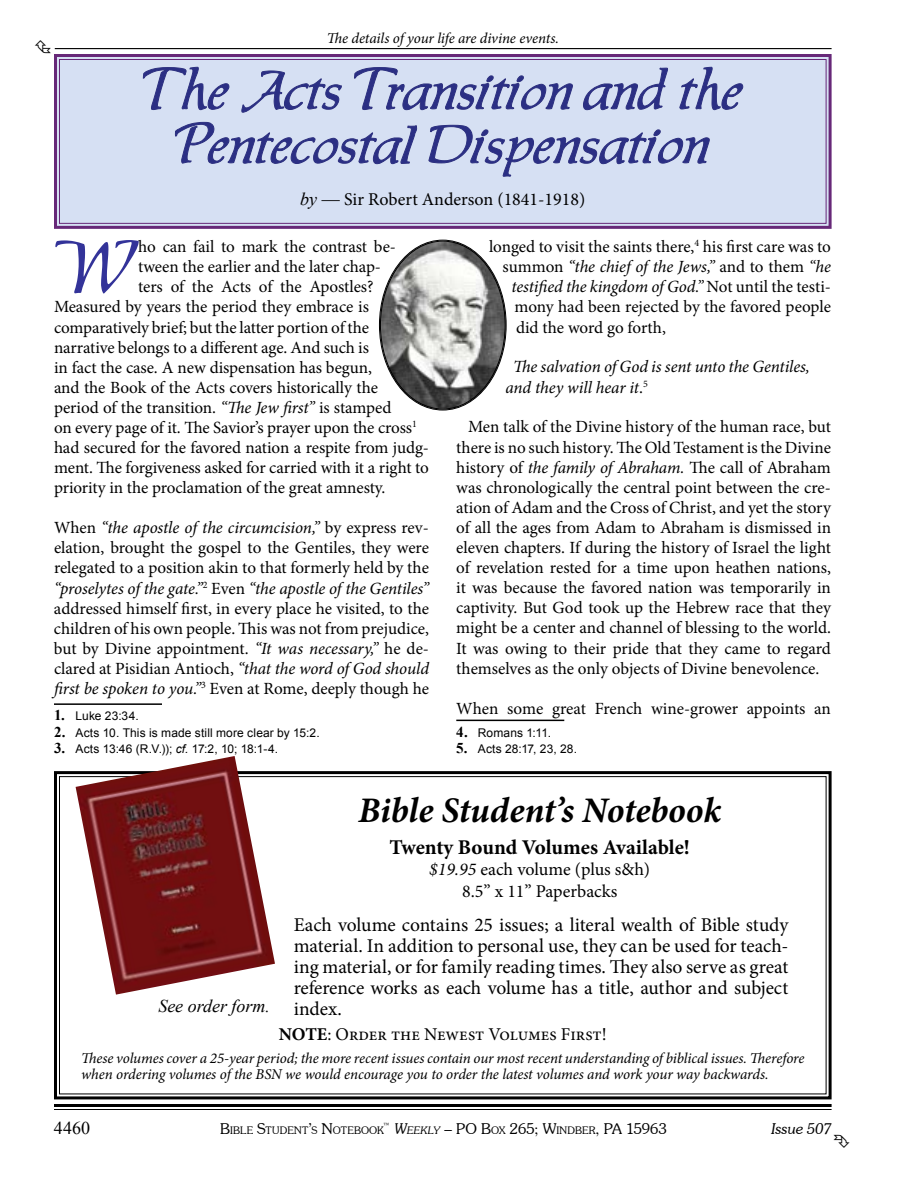
<style>
.page{position:relative;width:918px;height:1188px;background:#fff}
.page>*{position:absolute;margin:0;border:0;box-sizing:border-box;transform-origin:0 0}
.t1{font:69.75px "Allure SSK";color:#339}
.t2{font:54px/54px "Allure SSK";color:#2b2f84;text-align:center}
.t3{font:italic 700 36px "Minion Pro";letter-spacing:-.005em;color:#000}
.t4{font:700 21px "Minion Pro";letter-spacing:-.06em;color:#000}
.t5{font:19.5px/21px "Minion Pro";letter-spacing:-.005em;color:#000;text-align:justify}
.t6{font:18px/21.6px "Minion Pro";color:#000;text-align:center}
.t7{font:italic 18px "Times New Roman";color:#000}
.t8{font:18px "Times New Roman";color:#000}
.t9{font:17.1px/20.1px "Minion Pro";letter-spacing:-.01em;color:#000;text-align:justify}
.t10{font:italic 17.1px/20.1px "Minion Pro";letter-spacing:-.01em;color:#000}
.t11{font:italic 15px/16.5px "Minion Pro";letter-spacing:-.01em;color:#000}
.t12{font:300 15px "Souvenir IT Cby BT";color:#000}
.t13{font:italic 300 15px "Souvenir IT Cby BT";color:#000}
.t14{font:12px "Arial";letter-spacing:.01em;color:#000}
.t15{font:300 10.5px "Souvenir IT Cby BT";letter-spacing:.015em;color:#000}
.s1{font-family:"Times New Roman";font-style:italic}
.s2{font-family:"Times New Roman"}
.s3{font-style:italic}
.s4{font-family:"Times New Roman";font-weight:700;font-size:15px}
.s5{font-style:normal}
.s6{font-weight:700}
.s7{font-style:italic;font-size:10.5px}
.s8{font-size:10.5px}
.s9{font-size:15px}
</style>
<div class="page">
<hr style="left:54px;top:1104px;width:778px;height:3px;background:#000">
<hr style="left:54px;top:1109px;width:778px;height:1px;background:#000">
<hr style="left:54px;top:703px;width:108px;height:2px;background:#000">
<hr style="left:456px;top:720px;width:108px;height:1px;background:#000">
<hr style="left:55px;top:48px;width:777px;height:1px;background:#000">
<img style="left:380px;top:241px;width:126px;height:169px">
<svg style="left:54px;top:54px;width:778px;height:175px;background:#c9d0e8"></svg>
<div style="left:59px;top:59px;width:768px;height:165px;border:1px solid #672878"></div>
<svg style="left:54px;top:771px;width:778px;height:329px"></svg>
<img style="left:76px;top:756px;width:199px;height:239px">
<p class="t11" style="left:327px;top:30px;width:234px">The details of your life are divine events.</p>
<h2 class="t2" style="left:143px;top:68px;width:601px">The Acts Transition and the<br>Pentecostal Dispensation</h2>
<p class="t6" style="left:300px;top:188px;width:287px"><span class="s1">by</span> <span class="s2">—</span> Sir Robert Anderson (1841-1918)</p>
<h1 class="t1" style="left:54px;top:238px;width:86px">W</h1>
<p class="t9" style="left:138px;top:237px;width:259px">ho can fail to mark the contrast be-</p>
<p class="t9" style="left:138px;top:257px;width:244px">tween the earlier and the later chap-</p>
<p class="t9" style="left:138px;top:277px;width:237px">ters of the Acts of the Apostles?</p>
<p class="t9" style="left:54px;top:297px;width:316px">Measured by years the period they embrace is</p>
<p class="t9" style="left:54px;top:317px;width:316px">comparatively brief; but the latter portion of the</p>
<p class="t9" style="left:54px;top:337px;width:316px">narrative belongs to a different age. And such is</p>
<p class="t9" style="left:54px;top:357px;width:319px">in fact the case. A new dispensation has begun,</p>
<p class="t9" style="left:54px;top:377px;width:326px">and the Book of the Acts covers historically the</p>
<p class="t9" style="left:54px;top:398px;width:339px">period of the transition. <span class="s3">“The Jew first”</span> is stamped</p>
<p class="t9" style="left:54px;top:418px;width:364px">on every page of it. The Savior’s prayer upon the cross<sup>1</sup></p>
<p class="t9" style="left:54px;top:438px;width:376px">had secured for the favored nation a respite from judg-</p>
<p class="t9" style="left:54px;top:458px;width:376px">ment. The forgiveness asked for carried with it a right to</p>
<p class="t9" style="left:54px;top:478px;width:333px">priority in the proclamation of the great amnesty.</p>
<p class="t9" style="left:54px;top:518px;width:377px">When <span class="s3">“the apostle of the circumcision,”</span> by express rev&shy;elation, brought the gospel to the Gentiles, they were relegated to a position akin to that formerly held by the <span class="s3">“proselytes of the gate.”</span><sup>2</sup> Even <span class="s3">“the apostle of the Gentiles” </span>addressed himself first, in every place he visited, to the children of his own people. This was not from prejudice, but by Divine appointment. <span class="s3">“It was necessary,”</span> he de&shy;clared at Pisidian Antioch, <span class="s3">“that the word of God should first be spoken to you.”</span><sup>3</sup> Even at Rome, deeply though he</p>
<p class="t14" style="left:54px;top:708px;width:86px"><span class="s4">1.</span> Luke 23:34.</p>
<p class="t14" style="left:54px;top:724px;width:267px"><span class="s4">2.</span> Acts 10. This is made still more clear by 15:2.</p>
<p class="t14" style="left:54px;top:741px;width:226px"><span class="s4">3.</span> Acts 13:46 (R.V.)); <span class="s3">cf.</span> 17:2, 10; 18:1-4.</p>
<p class="t9" style="left:489px;top:237px;width:344px">longed to visit the saints there,<sup>4</sup> his first care was to</p>
<p class="t10" style="left:502px;top:257px;width:330px"><span class="s5">summon</span> “the chief of the Jews,” <span class="s5">and to them</span> “he</p>
<p class="t10" style="left:512px;top:277px;width:321px">testified the kingdom of God.” <span class="s5">Not until the testi-</span></p>
<p class="t9" style="left:514px;top:297px;width:318px">mony had been rejected by the favored people</p>
<p class="t9" style="left:516px;top:317px;width:151px">did the word go forth,</p>
<p class="t10" style="left:506px;top:357px;width:306px;text-indent:8px">The salvation of God is sent unto the Gentiles, and they will hear it<span class="s5">.</span><sup>5</sup></p>
<p class="t9" style="left:456px;top:417px;width:376px;text-indent:12px">Men talk of the Divine history of the human race, but there is no such history. The Old Testament is the Divine history of <span class="s3">the family of Abraham.</span> The call of Abraham was chronologically the central point between the cre&shy;ation of Adam and the Cross of Christ, and yet the story of all the ages from Adam to Abraham is dismissed in eleven chapters. If during the history of Israel the light of revelation rested for a time upon heathen nations, it was because the favored nation was temporarily in captivity. But God took up the Hebrew race that they might be a center and channel of blessing to the world.<br>It was owing to their pride that they came to regard themselves as the only objects of Divine benevolence.</p>
<p class="t9" style="left:456px;top:698px;width:376px">When some great French wine-grower appoints an</p>
<p class="t14" style="left:456px;top:724px;width:96px"><span class="s4">4.</span> Romans 1:11.</p>
<p class="t14" style="left:456px;top:741px;width:122px"><span class="s4">5.</span> Acts 28:17, 23, 28.</p>
<h3 class="t3" style="left:358px;top:785px;width:364px">Bible Student’s Notebook</h3>
<p class="t4" style="left:389px;top:832px;width:302px">Twenty Bound Volumes Available!</p>
<p class="t6" style="left:429px;top:859px;width:223px"><span class="s3">$19.95</span> each volume (plus s&amp;h)<br>8.5” x 11” Paperbacks</p>
<p class="t5" style="left:294px;top:914px;width:496px">Each volume contains 25 issues; a literal wealth of Bible study material. In addition to personal use, they can be used for teach&shy;ing material, or for family reading times. They also serve as great reference works as each volume has a title, author and subject index.</p>
<p class="t6" style="left:279px;top:1023px;width:329px"><span class="s6">NOTE</span>: Order the Newest Volumes First!</p>
<p class="t11" style="left:81px;top:1050px;width:725px">These volumes cover a 25-year period; the more recent issues contain our most recent understanding of biblical issues. Therefore when ordering volumes of the BSN we would encourage you to order the latest volumes and work your way backwards.</p>
<p class="t7" style="left:158px;top:993px;width:113px">See order form.</p>
<p class="t8" style="left:54px;top:1116px;width:38px">4460</p>
<p class="t12" style="left:383px;top:1119px;width:285px"><sup>™</sup> <span class="s3">W</span><span class="s7">eekly</span> – PO B<span class="s8">OX</span> 265; W<span class="s8">INDBER</span>, PA 15963</p>
<p class="t13" style="left:771px;top:1119px;width:62px">Issue 507</p>
<p class="t15" style="left:220px;top:1124px;width:165px"><span class="s9">B</span>IBLE <span class="s9">S</span>TUDENT<span class="s9">’</span>S <span class="s9">N</span>OTEBOOK</p>
</div>
